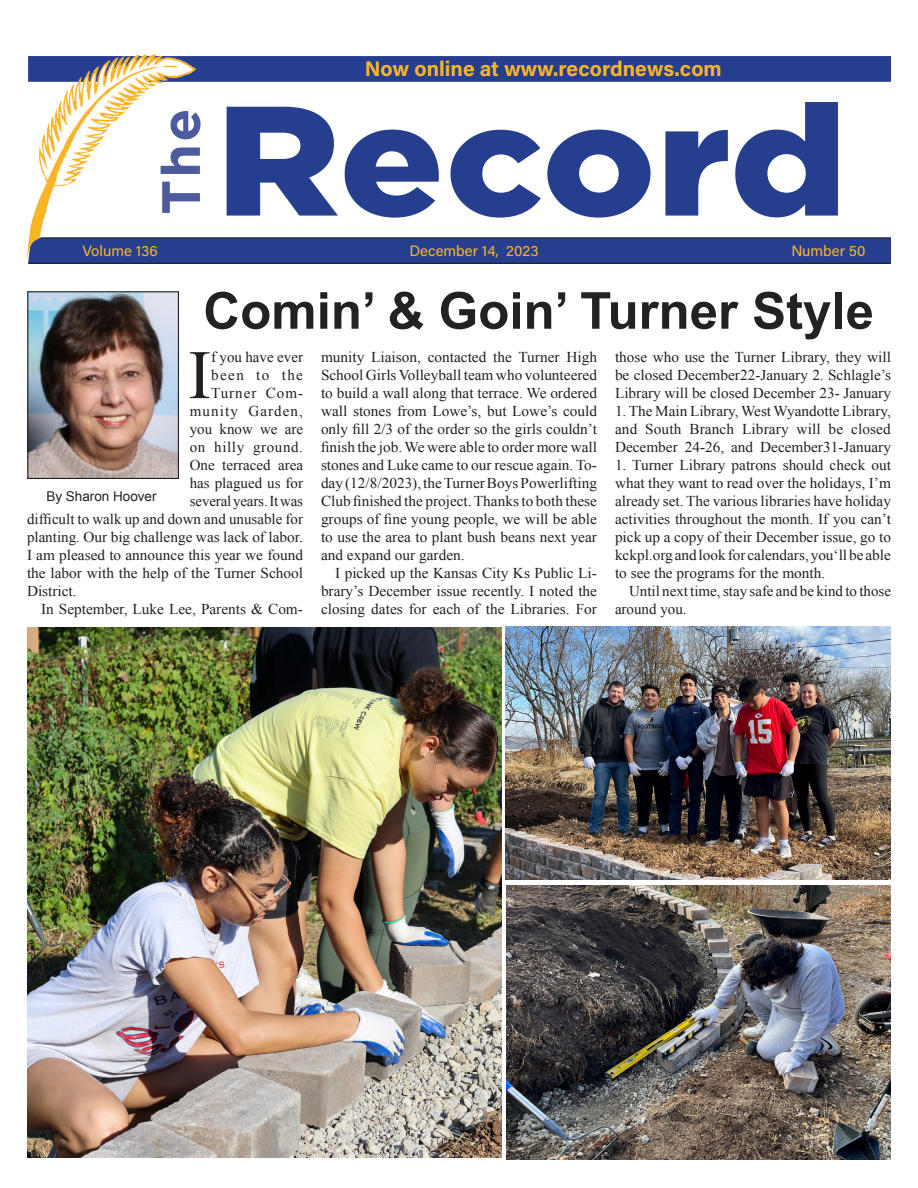
<style>
.page{position:relative;width:918px;height:1188px;background:#fff}
.page>*{position:absolute;margin:0;border:0;box-sizing:border-box;transform-origin:0 0}
.t1{font:900 155.55px "Gotham";letter-spacing:-.005em;color:#253f8e;scale:1.11 1}
.t2{font:69.3px "Times New Roman";color:#231f20}
.t3{font:700 53.85px "Gotham";color:#4d5a9e}
.t4{font:700 51px "Arial";color:#222}
.Plain_Text{font:700 21px "Acumin Pro";color:#fcb52a}
.t5{font:15px/18px "Times New Roman";color:#231f20;text-align:justify}
.Plain_Text-2{font:15px "Acumin Pro";color:#fcb52a}
.t6{font:15px "Times New Roman";letter-spacing:.04em;color:#231f20}
.t7{font:15px "Times New Roman";letter-spacing:.075em;color:#231f20}
.t8{font:15px "Times New Roman";letter-spacing:.065em;color:#231f20}
.t9{font:15px "Times New Roman";letter-spacing:.095em;color:#231f20}
.t10{font:13.5px "Arial";color:#231f20}
</style>
<div class="page">
<div style="left:28px;top:56px;width:863px;height:26px;background:#253f8e"></div>
<svg style="left:195px;top:238px;width:696px;height:25px;background:#243e8b"></svg>
<img style="left:27px;top:54px;width:168px;height:209px">
<hr style="left:40px;top:237px;width:851px;height:1px;background:#231f20">
<hr style="left:28px;top:263px;width:863px;height:1px;background:#231f20">
<img style="left:29px;top:293px;width:148px;height:184px">
<div style="left:27px;top:291px;width:152px;height:188px;border:1px solid #231f20"></div>
<img style="left:505px;top:627px;width:386px;height:252px">
<img style="left:506px;top:886px;width:385px;height:273px">
<img style="left:27px;top:627px;width:474px;height:531px">
<p class="t3" style="left:145px;top:215px;width:108px;rotate:-90deg">The</p>
<p class="Plain_Text-2" style="left:82px;top:240px;width:77px">Volume 136</p>
<p class="Plain_Text" style="left:365px;top:54px;width:358px">Now online at www.recordnews.com</p>
<p class="t1" style="left:216px;top:53px;width:570px">Record</p>
<p class="Plain_Text-2" style="left:409px;top:240px;width:131px">December 14, 2023</p>
<p class="Plain_Text-2" style="left:791px;top:240px;width:76px">Number 50</p>
<p class="t4" style="left:203px;top:277px;width:672px">Comin’ &amp; Goin’ Turner Style</p>
<p class="t2" style="left:188px;top:328px;width:25px">I</p>
<p class="t5" style="left:211px;top:348px;width:93px">f you have ever</p>
<p class="t5" style="left:321px;top:348px;width:278px">munity Liaison, contacted the Turner High School Girls Volleyball team who volunteered to build a wall along that terrace. We ordered wall stones from Lowe’s, but Lowe’s could only fill 2/3 of the order so the girls couldn’t finish the job. We were able to order more wall stones and Luke came to our rescue again. To&shy;day (12/8/2023), the Turner Boys Powerlifting Club finished the project. Thanks to both these groups of fine young people, we will be able to use the area to plant bush beans next year and expand our garden.</p>
<p class="t5" style="left:321px;top:564px;width:278px;text-indent:14px">I picked up the Kansas City Ks Public Li&shy;brary’s December issue recently. I noted the closing dates for each of the Libraries. For</p>
<p class="t5" style="left:615px;top:348px;width:278px">those who use the Turner Library, they will be closed December22-January 2. Schlagle’s Library will be closed December 23- January</p>
<p class="t5" style="left:615px;top:402px;width:278px">1. The Main Library, West Wyandotte Library, and South Branch Library will be closed December 24-26, and December31-January</p>
<p class="t5" style="left:615px;top:456px;width:278px">1. Turner Library patrons should check out what they want to read over the holidays, I’m already set. The various libraries have holiday activities throughout the month. If you can’t pick up a copy of their December issue, go to kckpl.org and look for calendars, you‘ll be able to see the programs for the month.</p>
<p class="t5" style="left:615px;top:582px;width:278px;text-indent:14px">Until next time, stay safe and be kind to those around you.</p>
<p class="t9" style="left:211px;top:365px;width:93px">been to the</p>
<p class="t8" style="left:211px;top:383px;width:93px">Turner Com-</p>
<p class="t7" style="left:190px;top:401px;width:115px">munity Garden,</p>
<p class="t5" style="left:190px;top:420px;width:115px">you know we are</p>
<p class="t6" style="left:190px;top:437px;width:115px">on hilly ground.</p>
<p class="t5" style="left:190px;top:456px;width:115px">One terraced area</p>
<p class="t5" style="left:190px;top:474px;width:115px">has plagued us for</p>
<p class="t5" style="left:190px;top:492px;width:115px">several years. It was</p>
<p class="t5" style="left:27px;top:510px;width:278px">difficult to walk up and down and unusable for</p>
<p class="t5" style="left:27px;top:528px;width:278px">planting. Our big challenge was lack of labor.</p>
<p class="t5" style="left:27px;top:546px;width:278px">I am pleased to announce this year we found</p>
<p class="t5" style="left:27px;top:564px;width:278px">the labor with the help of the Turner School</p>
<p class="t5" style="left:27px;top:582px;width:51px">District.</p>
<p class="t5" style="left:41px;top:600px;width:263px">In September, Luke Lee, Parents &amp; Com-</p>
<p class="t10" style="left:46px;top:487px;width:112px">By Sharon Hoover</p>
</div>
